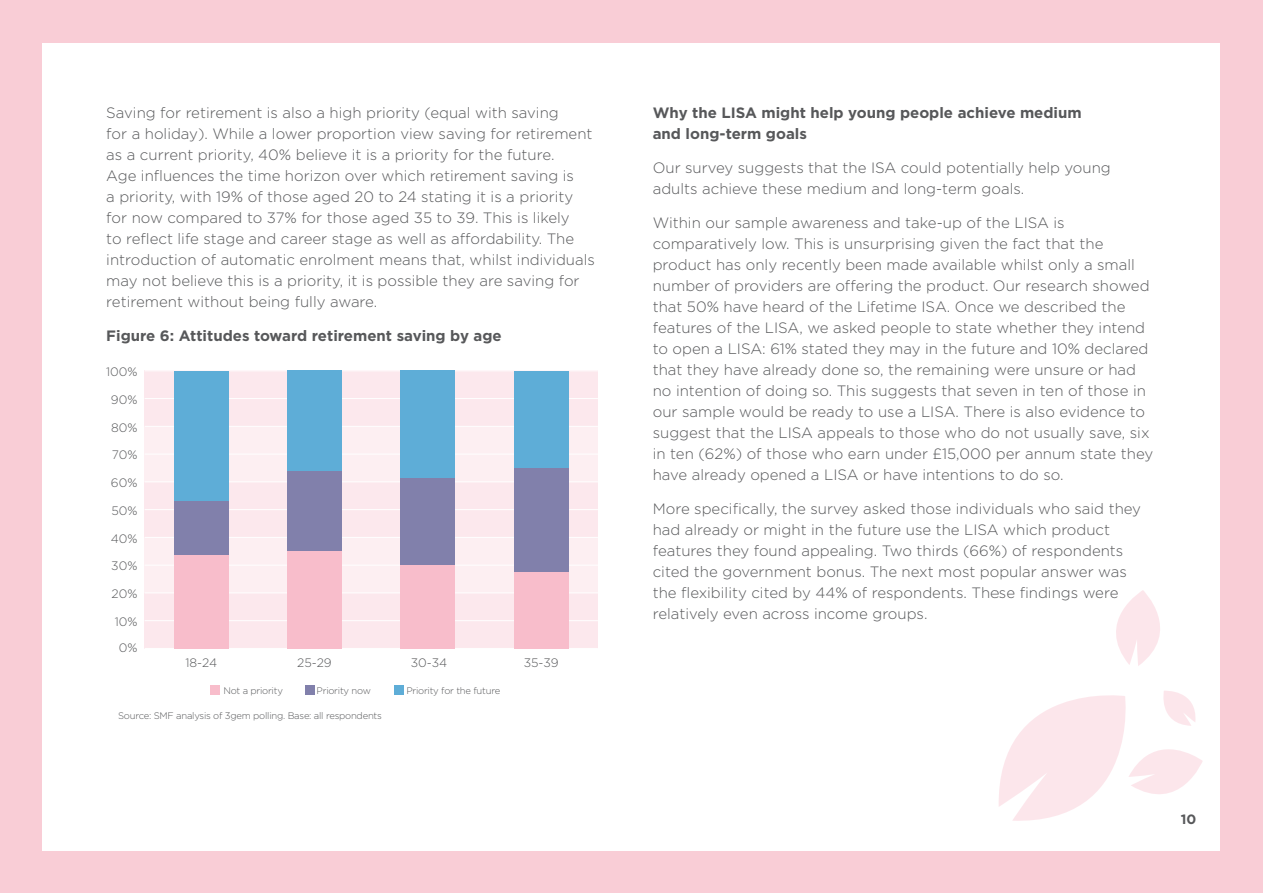
<style>
.page{position:relative;width:1263px;height:893px;background:#f9cdd6}
.page>*{position:absolute;margin:0;border:0;box-sizing:border-box;transform-origin:0 0}
.t1{font:300 15px/21px "Gotham";color:#57585a}
.t2{font:700 15px/21px "Gotham";color:#57585a}
.t3{font:700 13.5px "Gotham";color:#57585a}
.t4{font:300 12.15px "Gotham";color:#57585a}
.t5{font:300 9.45px "Gotham";letter-spacing:-.025em;color:#57585a}
</style>
<div class="page">
<div style="left:43px;top:43px;width:1177px;height:807px;background:#fff"></div>
<div style="left:145px;top:370px;width:453px;height:278px;background:#fdeff2"></div>
<div style="left:145px;top:370px;width:453px;height:56px;background:#fce8ed"></div>
<div style="left:145px;top:482px;width:453px;height:55px;background:#fce8ed"></div>
<div style="left:145px;top:593px;width:453px;height:55px;background:#fce8ed"></div>
<hr style="left:145px;top:620px;width:453px;height:1px;background:#fff">
<hr style="left:145px;top:593px;width:453px;height:1px;background:#fff">
<hr style="left:145px;top:565px;width:453px;height:1px;background:#fff">
<hr style="left:145px;top:537px;width:453px;height:1px;background:#fff">
<hr style="left:145px;top:509px;width:453px;height:1px;background:#fff">
<hr style="left:145px;top:482px;width:453px;height:1px;background:#fff">
<hr style="left:145px;top:454px;width:453px;height:1px;background:#fff">
<hr style="left:145px;top:426px;width:453px;height:1px;background:#fff">
<hr style="left:145px;top:398px;width:453px;height:1px;background:#fff">
<hr style="left:145px;top:371px;width:453px;height:1px;background:#fff">
<div style="left:174px;top:371px;width:54px;height:130px;background:#5eadd7"></div>
<div style="left:287px;top:371px;width:55px;height:101px;background:#5eadd7"></div>
<div style="left:401px;top:371px;width:54px;height:107px;background:#5eadd7"></div>
<div style="left:514px;top:371px;width:54px;height:98px;background:#5eadd7"></div>
<div style="left:174px;top:501px;width:54px;height:54px;background:#8180ab"></div>
<div style="left:287px;top:472px;width:55px;height:79px;background:#8180ab"></div>
<div style="left:401px;top:478px;width:54px;height:87px;background:#8180ab"></div>
<div style="left:514px;top:469px;width:54px;height:103px;background:#8180ab"></div>
<div style="left:174px;top:555px;width:54px;height:93px;background:#f8bdcb"></div>
<div style="left:287px;top:551px;width:55px;height:97px;background:#f8bdcb"></div>
<div style="left:401px;top:565px;width:54px;height:83px;background:#f8bdcb"></div>
<div style="left:514px;top:572px;width:54px;height:76px;background:#f8bdcb"></div>
<div style="left:210px;top:685px;width:10px;height:10px;background:#f8bdcb"></div>
<div style="left:305px;top:685px;width:9px;height:10px;background:#8180ab"></div>
<div style="left:394px;top:685px;width:10px;height:10px;background:#5eadd7"></div>
<svg style="left:1116px;top:590px;width:44px;height:76px"></svg>
<svg style="left:999px;top:691px;width:204px;height:130px"></svg>
<p class="t1" style="left:106px;top:102px;width:490px">Saving for retirement is also a high priority (equal with saving<br>for a holiday). While a lower proportion view saving for retirement as a current priority, 40% believe it is a priority for the future.<br>Age influences the time horizon over which retirement saving is<br>a priority, with 19% of those aged 20 to 24 stating it is a priority for now compared to 37% for those aged 35 to 39. This is likely<br>to reflect life stage and career stage as well as affordability. The introduction of automatic enrolment means that, whilst individuals may not believe this is a priority, it is possible they are saving for retirement without being fully aware.</p>
<p class="t2" style="left:106px;top:325px;width:397px">Figure 6: Attitudes toward retirement saving by age</p>
<p class="t4" style="left:106px;top:364px;width:33px">100%</p>
<p class="t4" style="left:111px;top:392px;width:28px">90%</p>
<p class="t4" style="left:111px;top:420px;width:28px">80%</p>
<p class="t4" style="left:112px;top:448px;width:27px">70%</p>
<p class="t4" style="left:111px;top:475px;width:28px">60%</p>
<p class="t4" style="left:111px;top:503px;width:28px">50%</p>
<p class="t4" style="left:111px;top:531px;width:28px">40%</p>
<p class="t4" style="left:111px;top:559px;width:28px">30%</p>
<p class="t4" style="left:112px;top:586px;width:27px">20%</p>
<p class="t4" style="left:115px;top:614px;width:24px">10%</p>
<p class="t4" style="left:119px;top:640px;width:20px">0%</p>
<p class="t4" style="left:185px;top:655px;width:33px">18-24</p>
<p class="t4" style="left:297px;top:655px;width:36px">25-29</p>
<p class="t4" style="left:411px;top:655px;width:38px">30-34</p>
<p class="t4" style="left:524px;top:655px;width:36px">35-39</p>
<p class="t5" style="left:223px;top:684px;width:61px">Not a priority</p>
<p class="t5" style="left:317px;top:684px;width:56px">Priority now</p>
<p class="t5" style="left:406px;top:684px;width:95px">Priority for the future</p>
<p class="t5" style="left:118px;top:709px;width:265px">Source: SMF analysis of 3gem polling. Base: all respondents</p>
<p class="t2" style="left:653px;top:102px;width:430px">Why the LISA might help young people achieve medium and long-term goals</p>
<p class="t1" style="left:653px;top:157px;width:460px">Our survey suggests that the ISA could potentially help young adults achieve these medium and long-term goals.</p>
<p class="t1" style="left:653px;top:212px;width:502px">Within our sample awareness and take-up of the LISA is comparatively low. This is unsurprising given the fact that the product has only recently been made available whilst only a small number of providers are offering the product. Our research showed that 50% have heard of the Lifetime ISA. Once we described the features of the LISA, we asked people to state whether they intend to open a LISA: 61% stated they may in the future and 10% declared that they have already done so, the remaining were unsure or had no intention of doing so. This suggests that seven in ten of those in our sample would be ready to use a LISA. There is also evidence to suggest that the LISA appeals to those who do not usually save, six in ten (62%) of those who earn under £15,000 per annum state they have already opened a LISA or have intentions to do so.</p>
<p class="t1" style="left:653px;top:498px;width:490px">More specifically, the survey asked those individuals who said they had already or might in the future use the LISA which product features they found appealing. Two thirds (66%) of respondents cited the government bonus. The next most popular answer was the flexibility cited by 44% of respondents. These findings were relatively even across income groups.</p>
<p class="t3" style="left:1181px;top:811px;width:17px">10</p>
</div>
